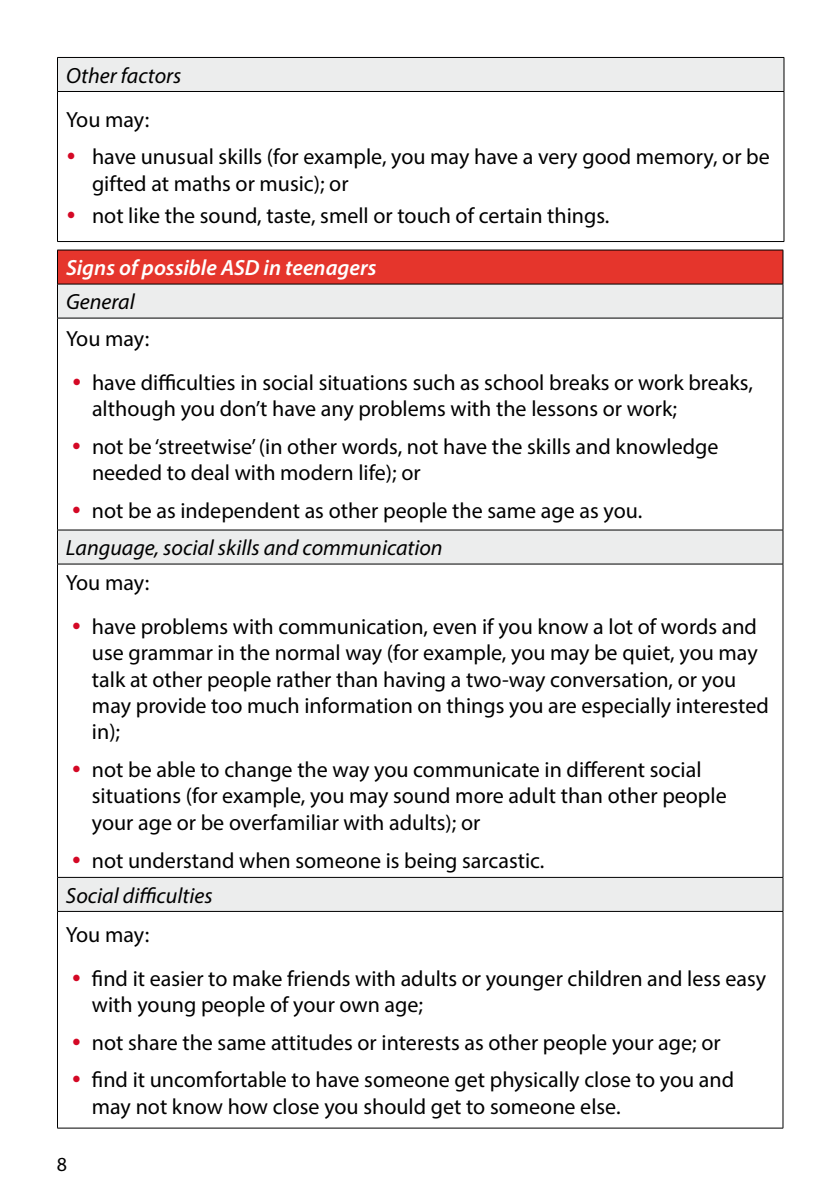
<style>
.page{position:relative;width:840px;height:1191px;background:#fff}
.page>*{position:absolute;margin:0;border:0;box-sizing:border-box;transform-origin:0 0}
.t1{font:22px/37.8px "Myriad Pro";color:#000}
.t2{font:italic 22px "Myriad Pro";color:#000}
.t3{font:italic 600 22px "Myriad Pro";color:#fff}
.t4{font:20px "Myriad Pro";color:#000}
</style>
<div class="page">
<div style="left:57px;top:57px;width:726px;height:34px;background:#eceded"></div>
<hr style="left:57px;top:57px;width:726px;height:1px;background:#000">
<hr style="left:57px;top:58px;width:1px;height:33px;background:#000">
<hr style="left:783px;top:58px;width:1px;height:33px;background:#000">
<hr style="left:57px;top:91px;width:726px;height:1px;background:#000">
<hr style="left:57px;top:92px;width:1px;height:149px;background:#000">
<hr style="left:783px;top:92px;width:1px;height:149px;background:#000">
<hr style="left:57px;top:241px;width:726px;height:1px;background:#000">
<div style="left:57px;top:250px;width:725px;height:34px;background:#e5352c"></div>
<svg style="left:58px;top:285px;width:724px;height:626px"></svg>
<hr style="left:57px;top:250px;width:725px;height:1px;background:#000">
<hr style="left:57px;top:250px;width:1px;height:34px;background:#000">
<hr style="left:782px;top:250px;width:1px;height:34px;background:#000">
<hr style="left:57px;top:284px;width:725px;height:1px;background:#000">
<hr style="left:57px;top:284px;width:1px;height:34px;background:#000">
<hr style="left:782px;top:284px;width:1px;height:34px;background:#000">
<hr style="left:57px;top:318px;width:725px;height:1px;background:#000">
<hr style="left:57px;top:318px;width:1px;height:212px;background:#000">
<hr style="left:782px;top:318px;width:1px;height:212px;background:#000">
<hr style="left:57px;top:564px;width:1px;height:313px;background:#000">
<hr style="left:782px;top:564px;width:1px;height:313px;background:#000">
<hr style="left:57px;top:911px;width:1px;height:216px;background:#000">
<hr style="left:782px;top:911px;width:1px;height:216px;background:#000">
<hr style="left:57px;top:1127px;width:725px;height:1px;background:#000">
<hr style="left:57px;top:529px;width:725px;height:1px;background:#000">
<hr style="left:57px;top:530px;width:1px;height:34px;background:#000">
<hr style="left:782px;top:530px;width:1px;height:34px;background:#000">
<hr style="left:57px;top:564px;width:725px;height:1px;background:#000">
<hr style="left:57px;top:877px;width:725px;height:1px;background:#000">
<hr style="left:57px;top:877px;width:1px;height:34px;background:#000">
<hr style="left:782px;top:877px;width:1px;height:34px;background:#000">
<hr style="left:57px;top:911px;width:725px;height:1px;background:#000">
<svg style="left:73px;top:378px;width:7px;height:7px"></svg>
<svg style="left:73px;top:443px;width:7px;height:6px"></svg>
<svg style="left:73px;top:507px;width:7px;height:6px"></svg>
<svg style="left:73px;top:622px;width:7px;height:7px"></svg>
<svg style="left:73px;top:765px;width:7px;height:7px"></svg>
<svg style="left:73px;top:856px;width:7px;height:7px"></svg>
<p class="t2" style="left:66px;top:62px;width:117px">Other factors</p>
<p class="t1" style="left:92px;top:100px;width:679px;text-indent:-26px">You may:<br>have unusual skills (for example, you may have a very good memory, or be</p>
<p class="t1" style="left:92px;top:167px;width:518px;line-height:32px">gifted at maths or music); or<br>not like the sound, taste, smell or touch of certain things.</p>
<p class="t3" style="left:66px;top:254px;width:312px">Signs of possible ASD in teenagers</p>
<p class="t2" style="left:66px;top:288px;width:70px">General</p>
<p class="t1" style="left:92px;top:317px;width:662px;line-height:43.4px;text-indent:-26px">You may:<br>have difficulties in social situations such as school breaks or work breaks,</p>
<p class="t1" style="left:92px;top:389px;width:627px">although you don’t have any problems with the lessons or work;<br>not be ‘streetwise’ (in other words, not have the skills and knowledge</p>
<p class="t1" style="left:92px;top:454px;width:551px">needed to deal with modern life); or<br>not be as independent as other people the same age as you.</p>
<p class="t2" style="left:66px;top:534px;width:378px">Language, social skills and communication</p>
<p class="t1" style="left:92px;top:561px;width:666px;line-height:43.4px;text-indent:-26px">You may:<br>have problems with communication, even if you know a lot of words and</p>
<p class="t1" style="left:92px;top:639px;width:678px;line-height:26.4px">use grammar in the normal way (for example, you may be quiet, you may talk at other people rather than having a two-way conversation, or you may provide too much information on things you are especially interested in);</p>
<p class="t1" style="left:92px;top:756px;width:636px;line-height:26.4px">not be able to change the way you communicate in different social situations (for example, you may sound more adult than other people your age or be overfamiliar with adults); or</p>
<p class="t1" style="left:92px;top:841px;width:453px">not understand when someone is being sarcastic.</p>
<p class="t2" style="left:66px;top:881px;width:148px">Social difficulties</p>
<p class="t1" style="left:92px;top:912px;width:675px;line-height:43.4px;text-indent:-26px">You may:<br>find it easier to make friends with adults or younger children and less easy</p>
<p class="t1" style="left:92px;top:985px;width:643px">with young people of your own age;<br>not share the same attitudes or interests as other people your age; or find it uncomfortable to have someone get physically close to you and</p>
<p class="t1" style="left:92px;top:1087px;width:530px">may not know how close you should get to someone else.</p>
<p class="t4" style="left:57px;top:1151px;width:12px">8</p>
</div>
